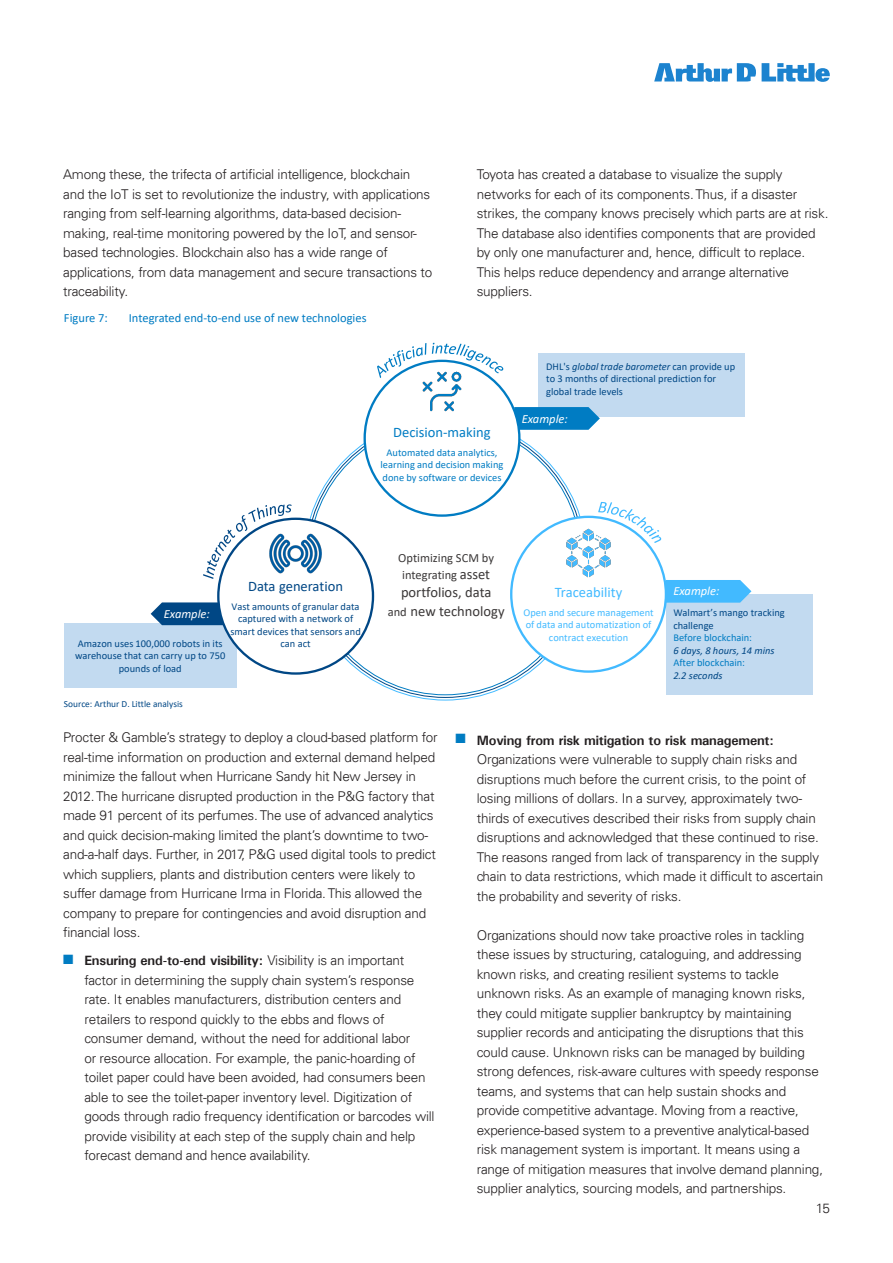
<style>
.page{position:relative;width:893px;height:1263px;background:#fff}
.page>*{position:absolute;margin:0;border:0;box-sizing:border-box;transform-origin:0 0}
.t1{font:14.55px/19.5px "Calibri";color:#3b3838;text-align:center}
.t2{font:14.55px "Calibri";color:#007cc3}
.t3{font:14.55px "Calibri";color:#004785}
.t4{font:14.55px "Calibri";color:#42baff}
.ADL_Body_Copy{font:300 13.5px/19.5px "Univers LT";letter-spacing:-.015em;color:#231f20}
.t5{font:12.45px "Calibri";color:#007cc3}
.t6{font:12.45px/17px "Calibri";color:#3b3838;text-align:center}
.t7{font:italic 12.45px "Calibri";color:#fff}
.t8{font:10.5px/12.5px "Calibri";color:#004785;text-align:center}
.t9{font:10.5px/12.5px "Calibri";color:#007cc3}
.t10{font:10.5px/12.5px "Calibri";color:#42baff;text-align:center}
.t11{font:9.3px "Calibri";color:#004785}
.s1{font-style:italic}
.s2{font-size:14.55px}
.s3{font-size:12.45px}
.s4{color:#004785}
.s5{font-style:italic;color:#004785}
.s6{color:#007cc2}
.s7{font-family:"Univers";font-weight:700}
</style>
<div class="page">
<svg style="left:654px;top:63px;width:176px;height:19px"></svg>
<div style="left:539px;top:353px;width:206px;height:64px;background:#c2daf0"></div>
<svg style="left:514px;top:407px;width:86px;height:23px;background:#1285c7"></svg>
<div style="left:666px;top:594px;width:147px;height:100px;background:#c2daf0"></div>
<svg style="left:666px;top:580px;width:85px;height:23px;background:#4dbdfe"></svg>
<div style="left:64px;top:623px;width:172px;height:65px;background:#c2daf0"></div>
<svg style="left:151px;top:602px;width:73px;height:23px;background:#175790"></svg>
<svg style="left:377px;top:343px;width:49px;height:35px"></svg>
<svg style="left:432px;top:343px;width:71px;height:30px"></svg>
<div style="left:218px;top:519px;width:155px;height:154px;background:#fff;border-radius:50%"></div>
<div style="left:365px;top:361px;width:154px;height:155px;background:#fff;border-radius:50%"></div>
<img style="left:292px;top:533px;width:30px;height:41px">
<img style="left:553px;top:517px;width:58px;height:61px">
<img style="left:414px;top:364px;width:56px;height:48px">
<svg style="left:203px;top:504px;width:89px;height:75px"></svg>
<svg style="left:598px;top:502px;width:63px;height:41px"></svg>
<p class="ADL_Body_Copy" style="left:63px;top:165px;width:371px">Among these, the trifecta of artificial intelligence, blockchain and the IoT is set to revolutionize the industry, with applications ranging from self-learning algorithms, data-based decision&shy;making, real-time monitoring powered by the IoT, and sensor&shy;based technologies. Blockchain also has a wide range of applications, from data management and secure transactions to traceability.</p>
<p class="t5" style="left:64px;top:310px;width:45px">Figure 7:</p>
<p class="t5" style="left:129px;top:310px;width:239px">Integrated end-to-end use of new technologies</p>
<p class="ADL_Body_Copy" style="left:477px;top:165px;width:353px">Toyota has created a database to visualize the supply networks for each of its components. Thus, if a disaster strikes, the company knows precisely which parts are at risk.<br>The database also identifies components that are provided by only one manufacturer and, hence, difficult to replace.<br>This helps reduce dependency and arrange alternative suppliers.</p>
<p class="t8" style="left:546px;top:360px;width:191px;text-align:left">DHL's <span class="s1">global trade barometer</span> can provide up to 3 months of directional prediction for global trade levels</p>
<p class="t7" style="left:522px;top:410px;width:48px">Example:</p>
<p class="t2" style="left:393px;top:422px;width:99px">Decision-making</p>
<p class="t9" style="left:381px;top:446px;width:124px;text-align:center">Automated data analytics, learning and decision making done by software or devices</p>
<p class="t3" style="left:248px;top:576px;width:96px">Data generation</p>
<p class="t8" style="left:230px;top:600px;width:132px">Vast amounts of granular data captured with a network of smart devices that sensors and can act</p>
<p class="t7" style="left:164px;top:605px;width:48px">Example:</p>
<p class="t8" style="left:75px;top:637px;width:152px">Amazon uses 100,000 robots in its warehouse that can carry up to 750 pounds of load</p>
<p class="t11" style="left:64px;top:698px;width:120px">Source: Arthur D. Little analysis</p>
<p class="t6" style="left:398px;top:549px;width:97px">Optimizing SCM by integrating <span class="s2">asset</span></p>
<p class="t1" style="left:388px;top:582px;width:118px">portfolios, data<br><span class="s3">and</span> new technology</p>
<p class="t4" style="left:555px;top:582px;width:69px">Traceability</p>
<p class="t10" style="left:523px;top:606px;width:132px">Open and secure management of data and automatization of contract execution</p>
<p class="t7" style="left:673px;top:583px;width:48px">Example:</p>
<p class="t9" style="left:673px;top:606px;width:113px"><span class="s4">Walmart’s mango tracking challenge<br></span>Before blockchain:<br><span class="s5">6 days, 8 hours, 14 mins<br></span>After blockchain:<br><span class="s5">2.2 seconds</span></p>
<p class="ADL_Body_Copy" style="left:63px;top:728px;width:376px">Procter &amp; Gamble’s strategy to deploy a cloud-based platform for real-time information on production and external demand helped minimize the fallout when Hurricane Sandy hit New Jersey in 2012. The hurricane disrupted production in the P&amp;G factory that made 91 percent of its perfumes. The use of advanced analytics and quick decision-making limited the plant’s downtime to two&shy;and-a-half days. Further, in 2017, P&amp;G used digital tools to predict which suppliers, plants and distribution centers were likely to suffer damage from Hurricane Irma in Florida. This allowed the company to prepare for contingencies and avoid disruption and financial loss.</p>
<p class="ADL_Body_Copy" style="left:84px;top:951px;width:352px;text-indent:-21px"><span class="s6">■</span> <span class="s7">Ensuring end-to-end visibility:</span> Visibility is an important factor in determining the supply chain system’s response rate. It enables manufacturers, distribution centers and retailers to respond quickly to the ebbs and flows of consumer demand, without the need for additional labor<br>or resource allocation. For example, the panic-hoarding of toilet paper could have been avoided, had consumers been able to see the toilet-paper inventory level. Digitization of goods through radio frequency identification or barcodes will provide visibility at each step of the supply chain and help forecast demand and hence availability.</p>
<p class="ADL_Body_Copy" style="left:477px;top:730px;width:348px;text-indent:-21px"><span class="s6">■</span> <span class="s7">Moving from risk mitigation to risk management:<br></span>Organizations were vulnerable to supply chain risks and disruptions much before the current crisis, to the point of losing millions of dollars. In a survey, approximately two&shy;thirds of executives described their risks from supply chain disruptions and acknowledged that these continued to rise.<br>The reasons ranged from lack of transparency in the supply chain to data restrictions, which made it difficult to ascertain the probability and severity of risks.</p>
<p class="ADL_Body_Copy" style="left:477px;top:925px;width:348px">Organizations should now take proactive roles in tackling these issues by structuring, cataloguing, and addressing known risks, and creating resilient systems to tackle unknown risks. As an example of managing known risks, they could mitigate supplier bankruptcy by maintaining supplier records and anticipating the disruptions that this could cause. Unknown risks can be managed by building strong defences, risk-aware cultures with speedy response teams, and systems that can help sustain shocks and provide competitive advantage. Moving from a reactive, experience-based system to a preventive analytical-based risk management system is important. It means using a range of mitigation measures that involve demand planning, supplier analytics, sourcing models, and partnerships.</p>
<p class="ADL_Body_Copy" style="left:816px;top:1198px;width:16px">15</p>
</div>
